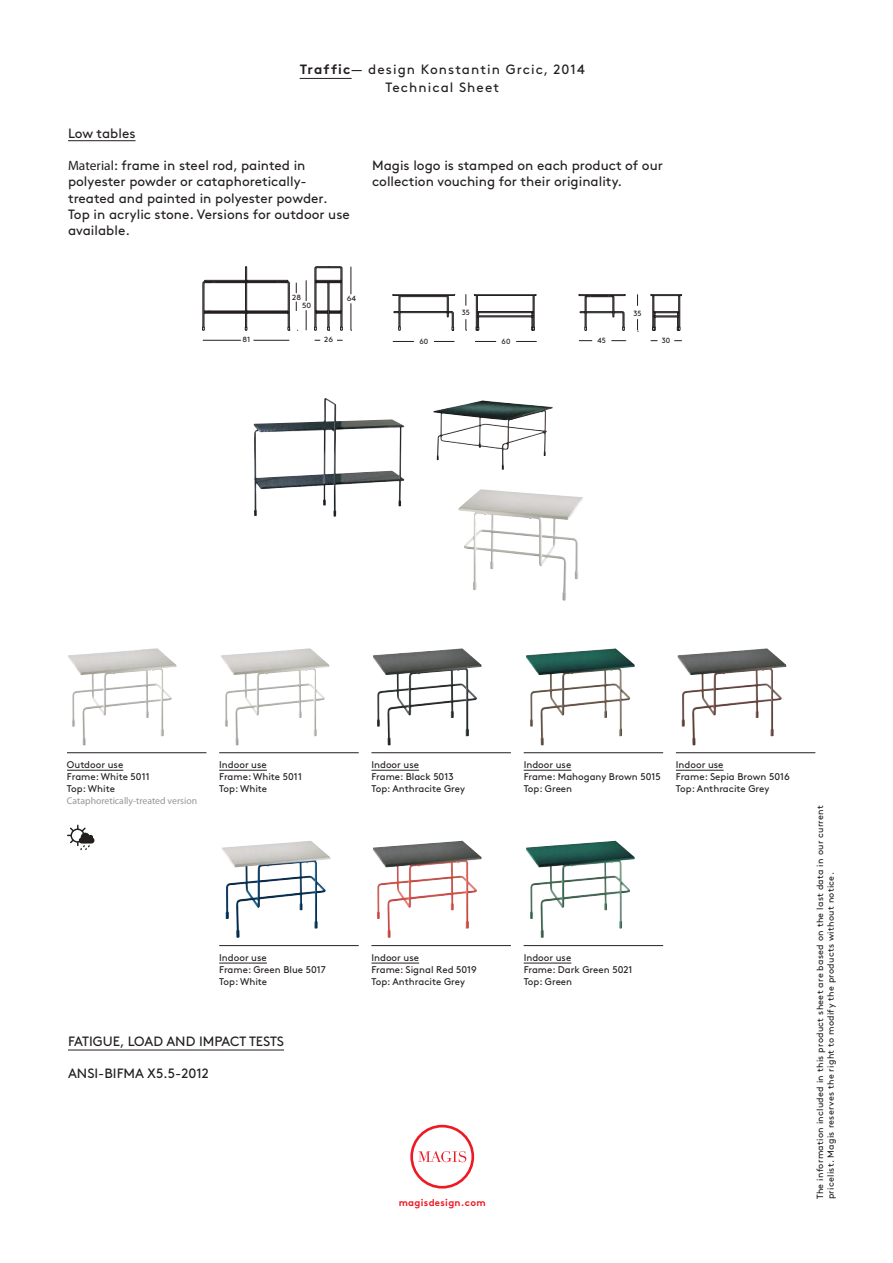
<style>
.page{position:relative;width:893px;height:1263px;background:#fff}
.page>*{position:absolute;margin:0;border:0;box-sizing:border-box;transform-origin:0 0}
.t1{font:13.5px/16.2px "Brown";color:#241f1f}
.t2{font:13.5px/18px "Brown";letter-spacing:.08em;color:#241f1f;text-align:center}
.t3{font:9.75px/12px "Brown";color:#241f1f}
.t4{font:9.75px "Myriad Pro";color:#969698}
.t5{font:700 9.75px "Brown";letter-spacing:.03em;color:#ef1923}
.t6{font:9px/10.5px "Brown";letter-spacing:.03em;color:#241f1f}
.t7{font:7.5px "Brown";color:#241f1f}
.t8{font:7.5px "Brown";color:#241f1f;scale:1.07 1}
.s1{font-weight:700}
.s2{font-family:"Myriad Pro"}
</style>
<div class="page">
<svg style="left:410px;top:1125px;width:64px;height:63px"></svg>
<hr style="left:300px;top:78px;width:52px;height:1px;background:#241f1f">
<hr style="left:68px;top:140px;width:68px;height:1px;background:#241f1f">
<hr style="left:68px;top:1049px;width:216px;height:1px;background:#241f1f">
<svg style="left:351px;top:267px;width:1px;height:27px"></svg>
<svg style="left:351px;top:303px;width:1px;height:28px"></svg>
<svg style="left:202px;top:266px;width:141px;height:75px"></svg>
<svg style="left:393px;top:294px;width:144px;height:48px"></svg>
<svg style="left:579px;top:294px;width:103px;height:48px"></svg>
<img style="left:433px;top:400px;width:120px;height:70px">
<img style="left:254px;top:398px;width:150px;height:119px">
<img style="left:459px;top:489px;width:124px;height:112px">
<hr style="left:67px;top:770px;width:56px;height:1px;background:#241f1f">
<hr style="left:219px;top:770px;width:48px;height:1px;background:#241f1f">
<hr style="left:371px;top:770px;width:48px;height:1px;background:#241f1f">
<hr style="left:524px;top:770px;width:47px;height:1px;background:#241f1f">
<hr style="left:676px;top:770px;width:48px;height:1px;background:#241f1f">
<hr style="left:219px;top:963px;width:48px;height:1px;background:#241f1f">
<hr style="left:371px;top:963px;width:48px;height:1px;background:#241f1f">
<hr style="left:524px;top:963px;width:47px;height:1px;background:#241f1f">
<hr style="left:67px;top:752px;width:139px;height:1px;background:#241f1f">
<hr style="left:219px;top:945px;width:140px;height:1px;background:#241f1f">
<hr style="left:371px;top:752px;width:140px;height:1px;background:#241f1f">
<hr style="left:219px;top:752px;width:140px;height:1px;background:#241f1f">
<hr style="left:371px;top:945px;width:140px;height:1px;background:#241f1f">
<hr style="left:524px;top:945px;width:139px;height:1px;background:#241f1f">
<hr style="left:524px;top:752px;width:139px;height:1px;background:#241f1f">
<hr style="left:676px;top:752px;width:139px;height:1px;background:#241f1f">
<img style="left:68px;top:648px;width:108px;height:97px">
<img style="left:221px;top:648px;width:108px;height:97px">
<img style="left:222px;top:841px;width:108px;height:97px">
<img style="left:373px;top:648px;width:109px;height:97px">
<img style="left:526px;top:648px;width:109px;height:97px">
<img style="left:373px;top:841px;width:109px;height:97px">
<img style="left:526px;top:841px;width:109px;height:97px">
<img style="left:678px;top:648px;width:108px;height:97px">
<svg style="left:68px;top:825px;width:26px;height:25px"></svg>
<h1 class="t2" style="left:300px;top:59px;width:286px"><span class="s1">Traffic</span>— design Konstantin Grcic, 2014<br>Technical Sheet</h1>
<h1 class="t1" style="left:68px;top:124px;width:69px">Low tables</h1>
<h1 class="t1" style="left:68px;top:156px;width:283px"><span class="s2">Material</span>: frame in steel rod, painted in polyester powder or cataphoretically&shy;treated and painted in polyester powder.<br>Top in acrylic stone. Versions for outdoor use available.</h1>
<h1 class="t1" style="left:372px;top:156px;width:292px">Magis logo is stamped on each product of our collection vouching for their originality.</h1>
<p class="t8" style="left:292px;top:291px;width:10px">28</p>
<p class="t8" style="left:302px;top:299px;width:10px">50</p>
<p class="t8" style="left:242px;top:334px;width:9px">81</p>
<p class="t8" style="left:324px;top:334px;width:10px">26</p>
<p class="t8" style="left:347px;top:293px;width:10px">64</p>
<p class="t7" style="left:462px;top:306px;width:10px">35</p>
<p class="t7" style="left:633px;top:307px;width:10px">35</p>
<p class="t7" style="left:597px;top:334px;width:10px">45</p>
<p class="t7" style="left:662px;top:334px;width:10px">30</p>
<p class="t7" style="left:419px;top:336px;width:10px">60</p>
<p class="t7" style="left:502px;top:336px;width:10px">60</p>
<p class="t3" style="left:67px;top:758px;width:84px">Outdoor use<br>Frame: White 5011<br>Top: White</p>
<p class="t4" style="left:67px;top:795px;width:132px">Cataphoretically-treated version</p>
<p class="t3" style="left:219px;top:758px;width:84px">Indoor use<br>Frame: White 5011<br>Top: White</p>
<p class="t3" style="left:371px;top:758px;width:95px">Indoor use<br>Frame: Black 5013<br>Top: Anthracite Grey</p>
<p class="t3" style="left:524px;top:758px;width:139px">Indoor use<br>Frame: Mahogany Brown 5015<br>Top: Green</p>
<p class="t3" style="left:676px;top:758px;width:115px">Indoor use<br>Frame: Sepia Brown 5016<br>Top: Anthracite Grey</p>
<p class="t3" style="left:219px;top:951px;width:108px">Indoor use<br>Frame: Green Blue 5017<br>Top: White</p>
<p class="t3" style="left:371px;top:951px;width:107px">Indoor use<br>Frame: Signal Red 5019<br>Top: Anthracite Grey</p>
<p class="t3" style="left:524px;top:951px;width:110px">Indoor use<br>Frame: Dark Green 5021<br>Top: Green</p>
<h1 class="t1" style="left:68px;top:1031px;width:218px">FATIGUE, LOAD AND IMPACT TESTS</h1>
<h1 class="t1" style="left:68px;top:1064px;width:142px">ANSI-BIFMA X5.5-2012</h1>
<p class="t5" style="left:399px;top:1195px;width:88px">magisdesign.com</p>
<p class="t6" style="left:814px;top:1199px;width:395px;rotate:-90deg">The information included in this product sheet are based on the last data in our current pricelist. Magis reserves the right to modify the products without notice.</p>
</div>
